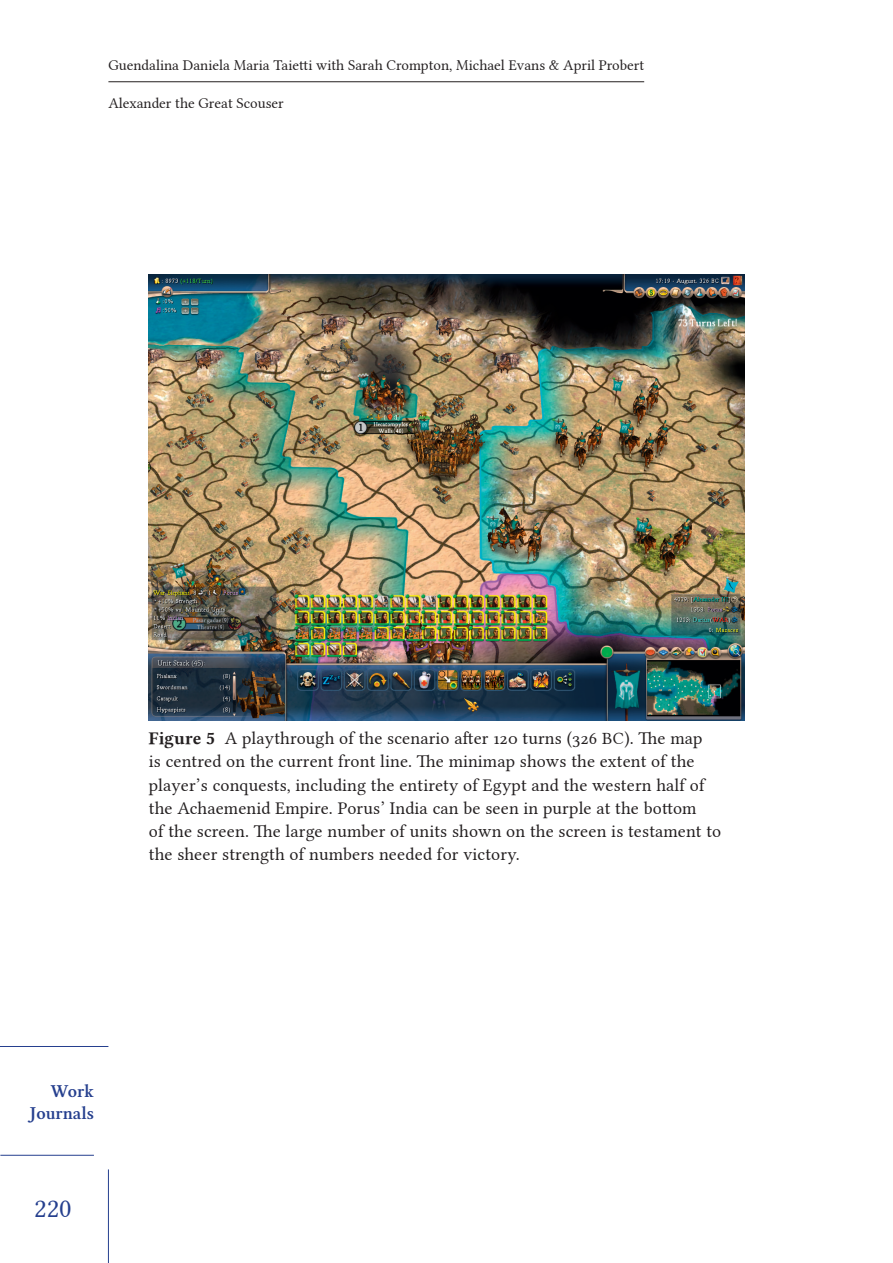
<style>
.page{position:relative;width:893px;height:1263px;background:#fff}
.page>*{position:absolute;margin:0;border:0;box-sizing:border-box;transform-origin:0 0}
.t1{font:27px "Linux Libertine G";color:#253f8e}
.t2{font:18px/23.2px "Linux Libertine G";letter-spacing:.01em;color:#231f20}
.t3{font:18px/21.6px "Linux Libertine GZ";color:#253f8e;text-align:right}
.t4{font:15px "Linux Libertine G";color:#231f20}
.s1{font-family:"Linux Libertine GB"}
.s2{font-size:17.25px}
</style>
<div class="page">
<hr style="left:0;top:1155px;width:94px;height:1px;background:#253f8e">
<hr style="left:108px;top:1169px;width:1px;height:94px;background:#253f8e">
<hr style="left:0;top:1046px;width:108px;height:1px;background:#253f8e">
<hr style="left:108px;top:81px;width:536px;height:1px;background:#231f20">
<img style="left:149px;top:274px;width:595px;height:447px">
<p class="t4" style="left:108px;top:56px;width:537px">Guendalina Daniela Maria Taietti with Sarah Crompton, Michael Evans &amp; April Probert</p>
<p class="t4" style="left:108px;top:95px;width:177px">Alexander the Great Scouser</p>
<p class="t2" style="left:149px;top:727px;width:574px"><span class="s1">Figure 5</span> A playthrough of the scenario after 120 turns (326 <span class="s2">BC</span>). The map<br>is centred on the current front line. The minimap shows the extent of the player’s conquests, including the entirety of Egypt and the western half of the Achaemenid Empire. Porus’ India can be seen in purple at the bottom<br>of the screen. The large number of units shown on the screen is testament to the sheer strength of numbers needed for victory.</p>
<p class="t3" style="left:29px;top:1081px;width:66px">Work<br>Journals</p>
<h1 class="t1" style="left:34px;top:1193px;width:39px">220</h1>
</div>
